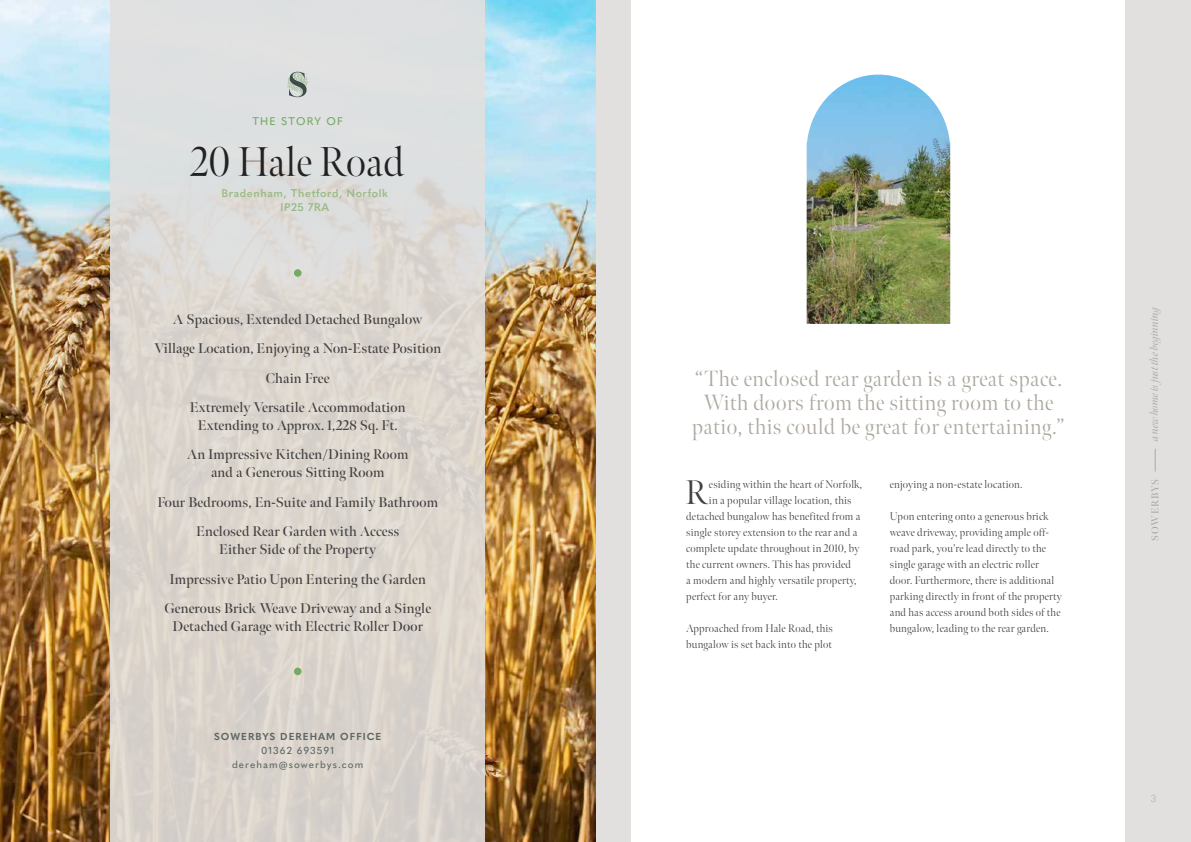
<style>
.page{position:relative;width:1191px;height:842px;background:#fff}
.page>*{position:absolute;margin:0;border:0;box-sizing:border-box;transform-origin:0 0}
.t1{font:300 41.5px "Meno Banner";color:#222223}
.t2{font:300 34px "Meno Banner";color:#434141}
.t3{font:300 22px/24px "Meno Banner";letter-spacing:.025em;color:#ada8a0;text-align:center}
.t4{font:600 14px/29.3px "Meno Banner";letter-spacing:.01em;color:#434141;text-align:center}
.t5{font:300 11px/16px "Meno Banner";letter-spacing:.02em;color:#434141}
.t6{font:600 11px/14px "Quasimoda";letter-spacing:.05em;color:#96ba81;text-align:center}
.t7{font:italic 11px "Meno Banner";letter-spacing:-.01em;color:#ada8a0}
.t8{font:500 11px "Quasimoda";letter-spacing:.1em;color:#76aa62}
.t9{font:500 10px/14px "Quasimoda";letter-spacing:.1em;color:#5e6662;text-align:center}
.t10{font:700 10px "Quasimoda";letter-spacing:.1em;color:#5e6662}
.t11{font:600 10px "Meno Banner";letter-spacing:.08em;color:#ada8a0}
.t12{font:300 10px "Quasimoda";color:#ada8a0}
</style>
<div class="page">
<div style="left:595px;top:0;width:596px;height:842px;background:#e2e0df"></div>
<svg style="left:1155px;top:449px;width:1px;height:22px"></svg>
<img style="left:0;top:0;width:595px;height:842px">
<div style="left:111px;top:0;width:374px;height:842px;background:linear-gradient(to bottom,#dfe0e0,#dad1c7)"></div>
<div style="left:294px;top:269px;width:7px;height:8px;background:#76aa62;border-radius:50%"></div>
<div style="left:294px;top:668px;width:7px;height:7px;background:#76aa62;border-radius:50%"></div>
<svg style="left:287px;top:72px;width:21px;height:25px"></svg>
<div style="left:631px;top:0;width:494px;height:842px;background:#fff"></div>
<img style="left:806px;top:75px;width:144px;height:249px">
<p class="t8" style="left:252px;top:113px;width:92px">THE STORY OF</p>
<h1 class="t1" style="left:191px;top:137px;width:214px">20 Hale Road</h1>
<p class="t6" style="left:222px;top:186px;width:168px">Bradenham, Thetford, Norfolk<br>IP25 7RA</p>
<p class="t4" style="left:154px;top:305px;width:289px">A Spacious, Extended Detached Bungalow Village Location, Enjoying a Non-Estate Position Chain Free<br>Extremely Versatile Accommodation</p>
<p class="t4" style="left:187px;top:411px;width:223px">Extending to Approx. 1,228 Sq. Ft.<br>An Impressive Kitchen/Dining Room</p>
<p class="t4" style="left:157px;top:458px;width:282px">and a Generous Sitting Room<br>Four Bedrooms, En-Suite and Family Bathroom<br>Enclosed Rear Garden with Access</p>
<p class="t4" style="left:164px;top:535px;width:268px">Either Side of the Property<br>Impressive Patio Upon Entering the Garden<br>Generous Brick Weave Driveway and a Single</p>
<p class="t4" style="left:172px;top:612px;width:252px">Detached Garage with Electric Roller Door</p>
<p class="t10" style="left:214px;top:728px;width:169px">SOWERBYS DEREHAM OFFICE</p>
<p class="t9" style="left:232px;top:742px;width:133px">01362 693591 dereham@sowerbys.com</p>
<h3 class="t3" style="left:692px;top:367px;width:374px">“The enclosed rear garden is a great space.<br>With doors from the sitting room to the patio, this could be great for entertaining.”</h3>
<h2 class="t2" style="left:685px;top:472px;width:24px">R</h2>
<p class="t5" style="left:709px;top:477px;width:155px">esiding within the heart of Norfolk,</p>
<p class="t5" style="left:709px;top:493px;width:144px">in a popular village location, this</p>
<p class="t5" style="left:686px;top:509px;width:176px">detached bungalow has benefited from a</p>
<p class="t5" style="left:686px;top:525px;width:173px">single storey extension to the rear and a</p>
<p class="t5" style="left:686px;top:541px;width:175px">complete update throughout in 2010, by</p>
<p class="t5" style="left:686px;top:557px;width:166px">the current owners. This has provided</p>
<p class="t5" style="left:686px;top:573px;width:172px">a modern and highly versatile property,</p>
<p class="t5" style="left:686px;top:589px;width:93px">perfect for any buyer.</p>
<p class="t5" style="left:686px;top:621px;width:148px">Approached from Hale Road, this bungalow is set back into the plot</p>
<p class="t5" style="left:889px;top:477px;width:134px">enjoying a non-estate location.</p>
<p class="t5" style="left:889px;top:509px;width:174px">Upon entering onto a generous brick weave driveway, providing ample off&shy;road park, you’re lead directly to the single garage with an electric roller door. Furthermore, there is additional parking directly in front of the property and has access around both sides of the bungalow, leading to the rear garden.</p>
<p class="t7" style="left:1147px;top:441px;width:138px;rotate:-90deg">a new home is just the beginning</p>
<p class="t11" style="left:1149px;top:541px;width:63px;rotate:-90deg">SOWERBYS</p>
<p class="t12" style="left:1150px;top:791px;width:7px">3</p>
</div>
